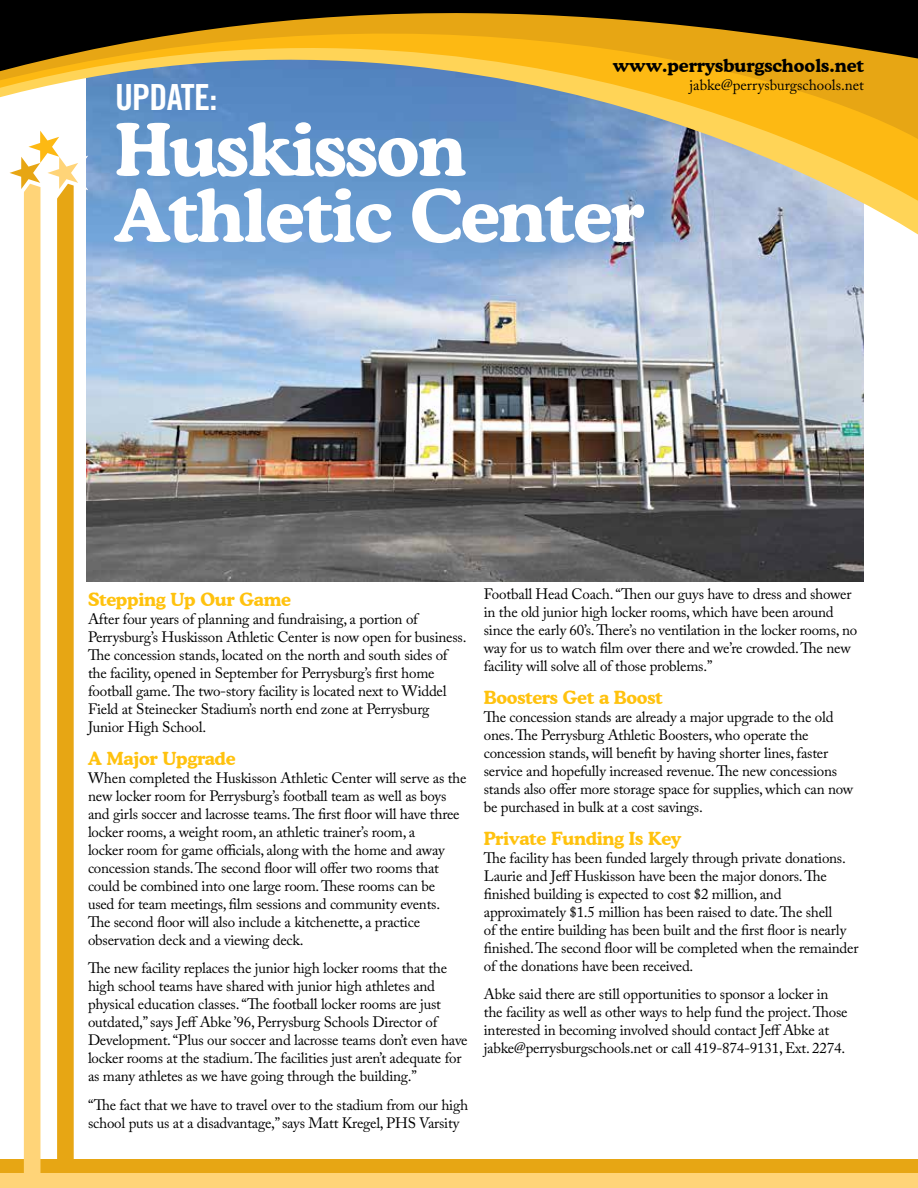
<style>
.page{position:relative;width:918px;height:1188px;background:#fff}
.page>*{position:absolute;margin:0;border:0;box-sizing:border-box;transform-origin:0 0}
.t1{font:700 72px/66px "Cooper BT";letter-spacing:-.02em;color:#fff}
.t2{font:36px "Trade Gothic Bold Cond Twenty";letter-spacing:-.02em;color:#fff}
.t3{font:700 18px "Cooper BT";letter-spacing:-.015em;color:#ffc20e}
.t4{font:700 18px "Cooper BT";color:#000}
.t5{font:15px/18px "Adobe Caslon Pro";letter-spacing:-.015em;color:#000}
</style>
<div class="page">
<img style="left:88px;top:343px;width:776px;height:238px">
<svg style="left:88px;top:321px;width:776px;height:22px;background:#bdcddf"></svg>
<svg style="left:88px;top:268px;width:776px;height:53px;background:#b3c6e0"></svg>
<svg style="left:88px;top:238px;width:776px;height:30px;background:#8bacd4"></svg>
<svg style="left:0;top:0;width:918px;height:238px;background:#8c8f7a"></svg>
<div style="left:0;top:1159px;width:918px;height:15px;background:#e7a614"></div>
<div style="left:0;top:1174px;width:918px;height:14px;background:#ffd478"></div>
<svg style="left:0;top:119px;width:88px;height:1055px"></svg>
<p class="t4" style="left:613px;top:54px;width:253px">www.perrysburgschools.net</p>
<p class="t5" style="left:690px;top:76px;width:176px">jabke@perrysburgschools.net</p>
<h2 class="t2" style="left:115px;top:75px;width:104px">UPDATE:</h2>
<h1 class="t1" style="left:115px;top:116px;width:529px">Huskisson<br>Athletic Center</h1>
<p class="t3" style="left:88px;top:588px;width:204px">Stepping Up Our Game</p>
<p class="t5" style="left:88px;top:609px;width:380px">After four years of planning and fundraising, a portion of Perrysburg’s Huskisson Athletic Center is now open for business.<br>The concession stands, located on the north and south sides of the facility, opened in September for Perrysburg’s first home football game. The two-story facility is located next to Widdel Field at Steinecker Stadium’s north end zone at Perrysburg Junior High School.</p>
<p class="t3" style="left:88px;top:747px;width:149px">A Major Upgrade</p>
<p class="t5" style="left:88px;top:768px;width:380px">When completed the Huskisson Athletic Center will serve as the new locker room for Perrysburg’s football team as well as boys and girls soccer and lacrosse teams. The first floor will have three locker rooms, a weight room, an athletic trainer’s room, a<br>locker room for game officials, along with the home and away concession stands. The second floor will offer two rooms that could be combined into one large room. These rooms can be<br>used for team meetings, film sessions and community events.<br>The second floor will also include a kitchenette, a practice observation deck and a viewing deck.</p>
<p class="t5" style="left:88px;top:959px;width:381px">The new facility replaces the junior high locker rooms that the high school teams have shared with junior high athletes and physical education classes. “The football locker rooms are just outdated,” says Jeff Abke ’96, Perrysburg Schools Director of Development. “Plus our soccer and lacrosse teams don’t even have locker rooms at the stadium. The facilities just aren’t adequate for as many athletes as we have going through the building.”</p>
<p class="t5" style="left:88px;top:1095px;width:382px">“The fact that we have to travel over to the stadium from our high school puts us at a disadvantage,” says Matt Kregel, PHS Varsity</p>
<p class="t5" style="left:484px;top:585px;width:375px">Football Head Coach. “Then our guys have to dress and shower in the old junior high locker rooms, which have been around since the early 60’s. There’s no ventilation in the locker rooms, no way for us to watch film over there and we’re crowded. The new facility will solve all of those problems.”</p>
<p class="t3" style="left:484px;top:686px;width:180px">Boosters Get a Boost</p>
<p class="t5" style="left:484px;top:708px;width:371px">The concession stands are already a major upgrade to the old ones. The Perrysburg Athletic Boosters, who operate the concession stands, will benefit by having shorter lines, faster service and hopefully increased revenue. The new concessions stands also offer more storage space for supplies, which can now be purchased in bulk at a cost savings.</p>
<p class="t3" style="left:484px;top:827px;width:199px">Private Funding Is Key</p>
<p class="t5" style="left:484px;top:849px;width:376px">The facility has been funded largely through private donations.<br>Laurie and Jeff Huskisson have been the major donors. The finished building is expected to cost $2 million, and approximately $1.5 million has been raised to date. The shell<br>of the entire building has been built and the first floor is nearly finished. The second floor will be completed when the remainder of the donations have been received.</p>
<p class="t5" style="left:484px;top:985px;width:365px">Abke said there are still opportunities to sponsor a locker in the facility as well as other ways to help fund the project. Those interested in becoming involved should contact Jeff Abke at jabke@perrysburgschools.net or call 419-874-9131, Ext. 2274.</p>
</div>
